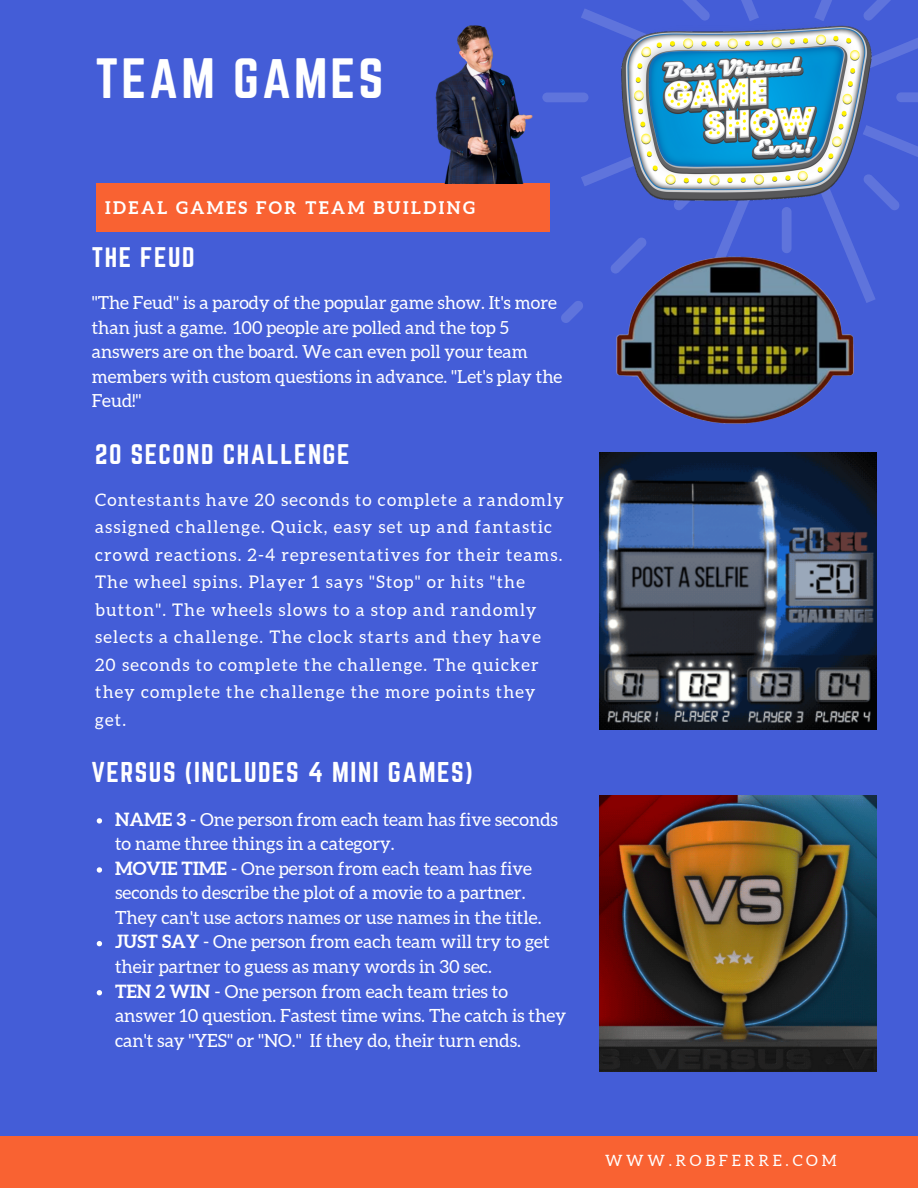
<style>
.page{position:relative;width:918px;height:1188px;background:#445dd7}
.page>*{position:absolute;margin:0;border:0;box-sizing:border-box;transform-origin:0 0}
.t1{font:49.8px "Norwester";letter-spacing:.06em;color:#fff}
.t2{font:25.05px "Norwester";letter-spacing:.06em;color:#fff}
.t3{font:24.9px "Norwester";letter-spacing:.06em;color:#fff}
.t4{font:18.15px/24.6px "Aleo";color:#fff}
.t5{font:18px/24.3px "Aleo";color:#fff}
.t6{font:17.4px/27.5px "Aleo";letter-spacing:.07em;color:#fff}
.t7{font:700 17.4px "Aleo";letter-spacing:.14em;color:#fff}
.t8{font:15.6px "Aleo";letter-spacing:.24em;color:#fff}
.s1{font-weight:700}
</style>
<div class="page">
<div style="left:542px;top:93px;width:47px;height:9px;background:#5f74dc;border-radius:5px"></div>
<div style="left:96px;top:184px;width:453px;height:48px;background:#f96232"></div>
<div style="left:0;top:1136px;width:918px;height:52px;background:#f96232"></div>
<img style="left:600px;top:457px;width:276px;height:273px">
<img style="left:600px;top:281px;width:276px;height:176px">
<img style="left:600px;top:796px;width:276px;height:275px">
<img style="left:574px;top:0;width:344px;height:281px">
<svg style="left:97px;top:818px;width:5px;height:6px"></svg>
<svg style="left:97px;top:867px;width:5px;height:6px"></svg>
<svg style="left:97px;top:941px;width:5px;height:5px"></svg>
<svg style="left:97px;top:990px;width:5px;height:5px"></svg>
<img style="left:435px;top:25px;width:98px;height:158px">
<h1 class="t1" style="left:96px;top:55px;width:289px">TEAM GAMES</h1>
<p class="t7" style="left:105px;top:197px;width:371px">IDEAL GAMES FOR TEAM BUILDING</p>
<h3 class="t3" style="left:92px;top:245px;width:104px">THE FEUD</h3>
<p class="t5" style="left:92px;top:291px;width:472px">"The Feud" is a parody of the popular game show. It's more than just a game. 100 people are polled and the top 5 answers are on the board. We can even poll your team members with custom questions in advance. "Let's play the Feud!"</p>
<h3 class="t3" style="left:95px;top:442px;width:256px">20 SECOND CHALLENGE</h3>
<p class="t6" style="left:95px;top:486px;width:470px">Contestants have 20 seconds to complete a randomly assigned challenge. Quick, easy set up and fantastic crowd reactions. 2-4 representatives for their teams.<br>The wheel spins. Player 1 says "Stop" or hits "the button". The wheels slows to a stop and randomly selects a challenge. The clock starts and they have 20 seconds to complete the challenge. The quicker they complete the challenge the more points they get.</p>
<h2 class="t2" style="left:91px;top:760px;width:383px">VERSUS (INCLUDES 4 MINI GAMES)</h2>
<p class="t4" style="left:115px;top:807px;width:453px"><span class="s1">NAME 3</span> - One person from each team has five seconds to name three things in a category.<br><span class="s1">MOVIE TIME</span> - One person from each team has five seconds to describe the plot of a movie to a partner.<br>They can't use actors names or use names in the title.<br><span class="s1">JUST SAY</span> - One person from each team will try to get their partner to guess as many words in 30 sec.<br><span class="s1">TEN 2 WIN</span> - One person from each team tries to answer 10 question. Fastest time wins. The catch is they can't say "YES" or "NO." If they do, their turn ends.</p>
<p class="t8" style="left:605px;top:1152px;width:233px">WWW.ROBFERRE.COM</p>
</div>
